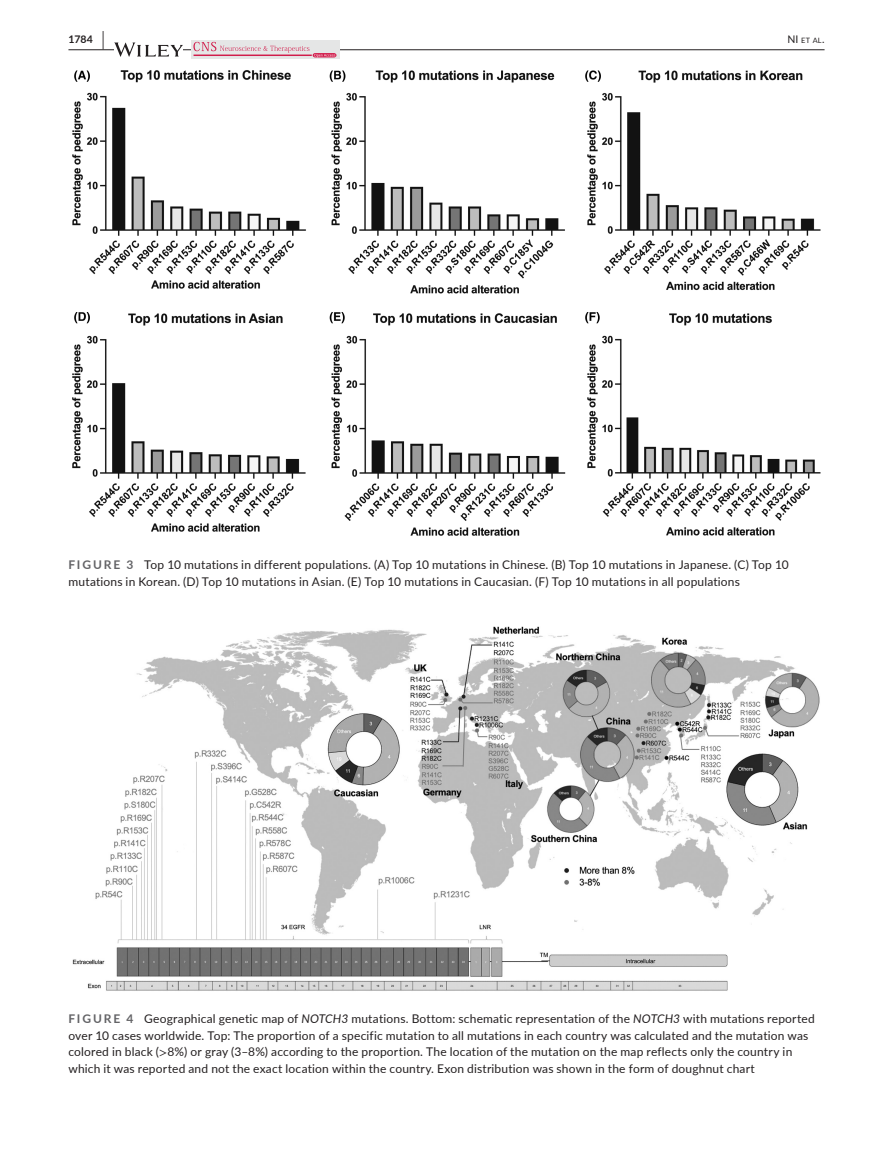
<style>
.page{position:relative;width:893px;height:1174px;background:#fff}
.page>*{position:absolute;margin:0;border:0;box-sizing:border-box;transform-origin:0 0}
.t1{font:12px/16.5px "Lato";letter-spacing:.015em;color:#231f20}
.t2{font:700 10.5px "Lato";color:#231f20}
.t3{font:7.35px "Lato";color:#231f20}
.s1{font-size:19.5px}
.s2{font-size:10.5px}
.s3{font-weight:700;color:#636366}
.s4{font-style:italic}
.s5{font-family:"STIX"}
</style>
<div class="page">
<hr style="left:68px;top:49px;width:756px;height:1px;background:#231f20">
<svg style="left:114px;top:42px;width:69px;height:15px"></svg>
<div style="left:191px;top:40px;width:148px;height:19px;background:#e5e6e6"></div>
<hr style="left:313px;top:53px;width:23px;height:4px;background:#d5325d;border-radius:2px">
<svg style="left:193px;top:42px;width:142px;height:15px"></svg>
<img style="left:72px;top:70px;width:749px;height:466px">
<img style="left:72px;top:626px;width:748px;height:365px">
<p class="t2" style="left:68px;top:31px;width:37px">1784 <span class="s1">|</span></p>
<p class="t3" style="left:787px;top:35px;width:39px"><span class="s2">NI</span> et al<span class="s2">.</span></p>
<p class="t1" style="left:68px;top:556px;width:722px"><span class="s3">FIGURE 3</span> Top 10 mutations in different populations. (A) Top 10 mutations in Chinese. (B) Top 10 mutations in Japanese. (C) Top 10 mutations in Korean. (D) Top 10 mutations in Asian. (E) Top 10 mutations in Caucasian. (F) Top 10 mutations in all populations</p>
<p class="t1" style="left:68px;top:1010px;width:748px"><span class="s3">FIGURE 4</span> Geographical genetic map of <span class="s4">NOTCH3</span> mutations. Bottom: schematic representation of the <span class="s4">NOTCH3</span> with mutations reported over 10 cases worldwide. Top: The proportion of a specific mutation to all mutations in each country was calculated and the mutation was colored in black (<span class="s5">&gt;</span>8%) or gray (3–8%) according to the proportion. The location of the mutation on the map reflects only the country in which it was reported and not the exact location within the country. Exon distribution was shown in the form of doughnut chart</p>
</div>
